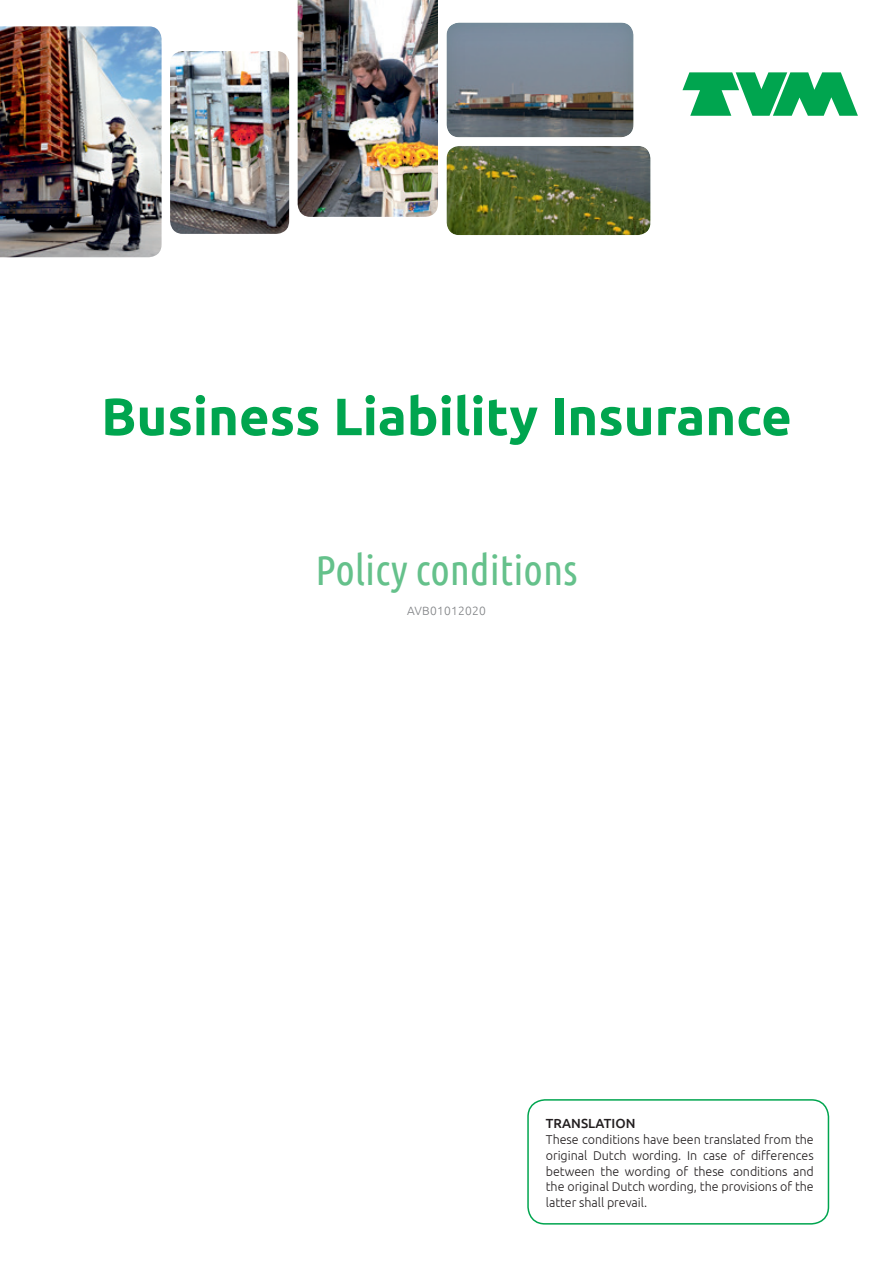
<style>
.page{position:relative;width:893px;height:1263px;background:#fff}
.page>*{position:absolute;margin:0;border:0;box-sizing:border-box;transform-origin:0 0}
.Kop_groen{font:700 52.5px "Ubuntu";color:#00a54f}
.Kop_groen-2{font:42px "Ubuntu Condensed";color:#65c18b}
.Bodykopje_zw{font:500 13.2px "Ubuntu";color:#231f20}
.Body{font:300 12.75px/15.8px "Ubuntu";letter-spacing:-.005em;color:#231f20;text-align:justify}
.Normaal{font:300 12px "Ubuntu";letter-spacing:.02em;color:#808285}
</style>
<div class="page">
<img style="left:170px;top:0;width:268px;height:234px">
<img style="left:0;top:26px;width:162px;height:231px">
<div style="left:446px;top:20px;width:207px;height:216px;background:#cbe6d3;opacity:.6"></div>
<svg style="left:682px;top:72px;width:176px;height:44px"></svg>
<div style="left:527px;top:1099px;width:302px;height:125px;border:2px solid #00a54f;border-radius:17px"></div>
<p class="Kop_groen" style="left:101px;top:385px;width:692px">Business Liability Insurance</p>
<p class="Kop_groen-2" style="left:315px;top:544px;width:264px">Policy conditions</p>
<p class="Normaal" style="left:407px;top:604px;width:80px">AVB01012020</p>
<p class="Bodykopje_zw" style="left:546px;top:1115px;width:91px">TRANSLATION</p>
<p class="Body" style="left:546px;top:1131px;width:269px">These conditions have been translated from the original Dutch wording. In case of differences between the wording of these conditions and the original Dutch wording, the provisions of the latter shall prevail.</p>
</div>
